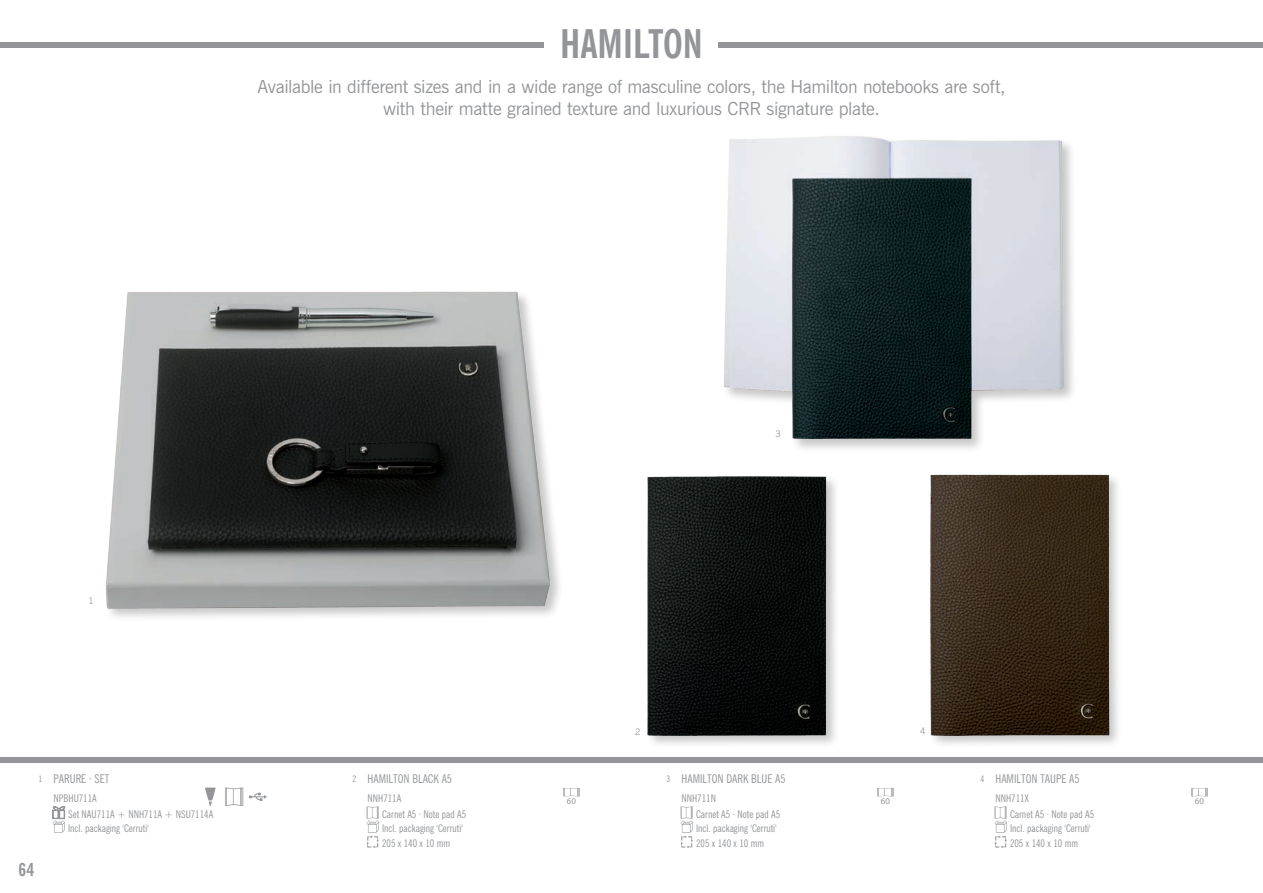
<style>
.page{position:relative;width:1263px;height:893px;background:#fff}
.page>*{position:absolute;margin:0;border:0;box-sizing:border-box;transform-origin:0 0}
.t1{font:700 condensed 39.45px "News Gothic BT";color:#939598}
.t2{font:18px "News Gothic BT";letter-spacing:-.015em;color:#939598}
.t3{font:700 condensed 18px "News Gothic BT";color:#939598}
.t4{font:condensed 12px "News Gothic BT";color:#939598}
.t5{font:condensed 10.5px "News Gothic BT";color:#939598}
.t6{font:9px "News Gothic BT";color:#939598}
.t7{font:condensed 9px "News Gothic BT";color:#939598}
.t8{font:8.85px "Myriad Pro";color:#939598}
</style>
<div class="page">
<div style="left:0;top:757px;width:1263px;height:5px;background:#939598"></div>
<div style="left:0;top:43px;width:1263px;height:5px;background:#939598"></div>
<img style="left:724px;top:136px;width:349px;height:313px">
<img style="left:907px;top:474px;width:227px;height:289px">
<img style="left:615px;top:476px;width:249px;height:287px">
<img style="left:106px;top:291px;width:454px;height:326px">
<div style="left:545px;top:26px;width:173px;height:53px;background:#fff"></div>
<svg style="left:681px;top:806px;width:12px;height:42px"></svg>
<svg style="left:877px;top:788px;width:17px;height:8px"></svg>
<svg style="left:367px;top:806px;width:12px;height:42px"></svg>
<svg style="left:563px;top:788px;width:17px;height:8px"></svg>
<svg style="left:994px;top:806px;width:13px;height:42px"></svg>
<svg style="left:1191px;top:788px;width:17px;height:8px"></svg>
<svg style="left:225px;top:788px;width:18px;height:18px"></svg>
<svg style="left:53px;top:806px;width:12px;height:27px"></svg>
<svg style="left:249px;top:792px;width:18px;height:9px"></svg>
<svg style="left:205px;top:788px;width:11px;height:18px"></svg>
<p class="t1" style="left:560px;top:19px;width:144px">HAMILTON</p>
<p class="t2" style="left:257px;top:76px;width:750px">Available in different sizes and in a wide range of masculine colors, the Hamilton notebooks are soft,</p>
<p class="t2" style="left:383px;top:97px;width:498px">with their matte grained texture and luxurious CRR signature plate.</p>
<p class="t6" style="left:88px;top:595px;width:7px">1</p>
<p class="t7" style="left:38px;top:774px;width:5px">1</p>
<h2 class="t3" style="left:19px;top:858px;width:17px">64</h2>
<p class="t4" style="left:54px;top:771px;width:57px">PARURE · SET</p>
<p class="t5" style="left:68px;top:808px;width:147px">Set NAU711A + NNH711A + NSU7114A</p>
<p class="t5" style="left:68px;top:822px;width:82px">Incl. packaging 'Cerruti'</p>
<p class="t5" style="left:54px;top:792px;width:45px">NPBHU711A</p>
<p class="t6" style="left:776px;top:428px;width:7px">3</p>
<p class="t7" style="left:352px;top:774px;width:5px">2</p>
<p class="t4" style="left:368px;top:771px;width:86px">HAMILTON BLACK A5</p>
<p class="t5" style="left:382px;top:808px;width:86px">Carnet A5 · Note pad A5</p>
<p class="t5" style="left:382px;top:822px;width:82px">Incl. packaging 'Cerruti'</p>
<p class="t5" style="left:368px;top:792px;width:35px">NNH711A</p>
<p class="t8" style="left:567px;top:796px;width:11px">60</p>
<p class="t5" style="left:382px;top:836px;width:70px">205 x 140 x 10 mm</p>
<p class="t6" style="left:635px;top:727px;width:7px">2</p>
<p class="t6" style="left:920px;top:725px;width:7px">4</p>
<p class="t7" style="left:666px;top:774px;width:5px">3</p>
<p class="t4" style="left:681px;top:771px;width:106px">HAMILTON DARK BLUE A5</p>
<p class="t5" style="left:696px;top:808px;width:86px">Carnet A5 · Note pad A5</p>
<p class="t5" style="left:696px;top:822px;width:82px">Incl. packaging 'Cerruti'</p>
<p class="t5" style="left:681px;top:792px;width:36px">NNH711N</p>
<p class="t8" style="left:881px;top:796px;width:11px">60</p>
<p class="t7" style="left:980px;top:774px;width:5px">4</p>
<p class="t4" style="left:995px;top:771px;width:86px">HAMILTON TAUPE A5</p>
<p class="t5" style="left:1010px;top:808px;width:86px">Carnet A5 · Note pad A5</p>
<p class="t5" style="left:1010px;top:822px;width:82px">Incl. packaging 'Cerruti'</p>
<p class="t5" style="left:995px;top:792px;width:35px">NNH711X</p>
<p class="t8" style="left:1195px;top:796px;width:11px">60</p>
<p class="t5" style="left:696px;top:836px;width:70px">205 x 140 x 10 mm</p>
<p class="t5" style="left:1010px;top:836px;width:70px">205 x 140 x 10 mm</p>
</div>
